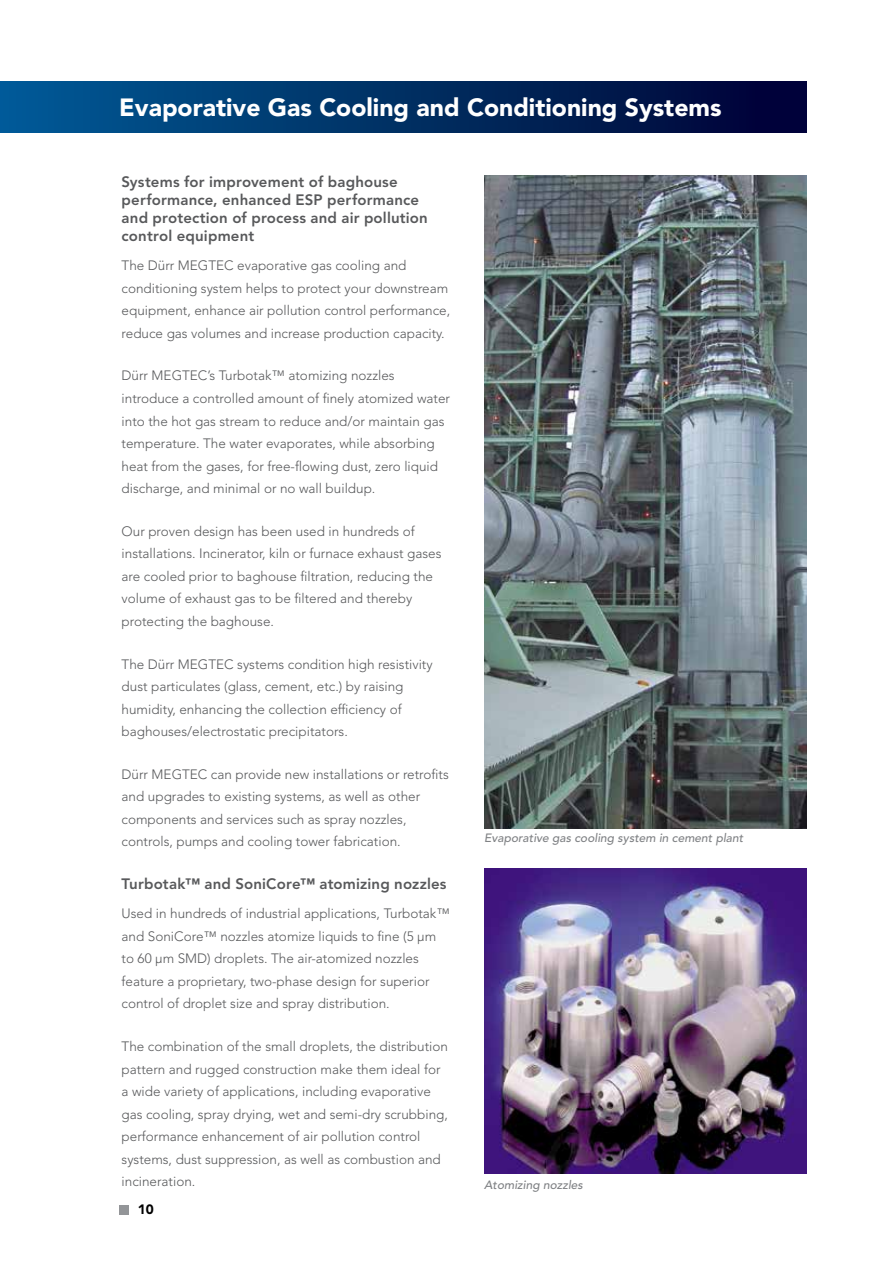
<style>
.page{position:relative;width:894px;height:1264px;background:#fff}
.page>*{position:absolute;margin:0;border:0;box-sizing:border-box;transform-origin:0 0}
.t1{font:900 24.75px "Avenir LT Std";color:#fff}
.t2{font:800 15px/18px "Avenir LT Std";letter-spacing:.01em;color:#58595b}
.t3{font:300 13.5px/22.5px "Avenir LT Std";color:#58595b}
.t4{font:900 13.5px "Avenir LT Std";color:#000}
.t5{font:italic 500 12px "Avenir LT Std";color:#808285}
</style>
<div class="page">
<div style="left:119px;top:1205px;width:10px;height:9px;background:#939598"></div>
<div style="left:0;top:81px;width:805px;height:52px;background:linear-gradient(to right,#005c96,#000133)"></div>
<img style="left:484px;top:868px;width:321px;height:305px">
<img style="left:484px;top:176px;width:321px;height:652px">
<h1 class="t1" style="left:119px;top:93px;width:603px">Evaporative Gas Cooling and Conditioning Systems</h1>
<p class="t2" style="left:122px;top:173px;width:307px">Systems for improvement of baghouse performance, enhanced ESP performance and protection of process and air pollution control equipment</p>
<p class="t3" style="left:122px;top:254px;width:330px">The Dürr MEGTEC evaporative gas cooling and conditioning system helps to protect your downstream equipment, enhance air pollution control performance, reduce gas volumes and increase production capacity.</p>
<p class="t3" style="left:122px;top:365px;width:330px">Dürr MEGTEC’s Turbotak™ atomizing nozzles introduce a controlled amount of finely atomized water into the hot gas stream to reduce and/or maintain gas temperature. The water evaporates, while absorbing heat from the gases, for free-flowing dust, zero liquid discharge, and minimal or no wall buildup.</p>
<p class="t3" style="left:122px;top:520px;width:321px">Our proven design has been used in hundreds of installations. Incinerator, kiln or furnace exhaust gases are cooled prior to baghouse filtration, reducing the volume of exhaust gas to be filtered and thereby protecting the baghouse.</p>
<p class="t3" style="left:122px;top:653px;width:312px">The Dürr MEGTEC systems condition high resistivity dust particulates (glass, cement, etc.) by raising humidity, enhancing the collection efficiency of baghouses/electrostatic precipitators.</p>
<p class="t3" style="left:122px;top:763px;width:328px">Dürr MEGTEC can provide new installations or retrofits and upgrades to existing systems, as well as other components and services such as spray nozzles, controls, pumps and cooling tower fabrication.</p>
<p class="t2" style="left:122px;top:875px;width:326px">Turbotak™ and SoniCore™ atomizing nozzles</p>
<p class="t3" style="left:122px;top:902px;width:329px">Used in hundreds of industrial applications, Turbotak™ and SoniCore™ nozzles atomize liquids to fine (5 μm to 60 μm SMD) droplets. The air-atomized nozzles feature a proprietary, two-phase design for superior control of droplet size and spray distribution.</p>
<p class="t3" style="left:122px;top:1035px;width:328px">The combination of the small droplets, the distribution pattern and rugged construction make them ideal for a wide variety of applications, including evaporative gas cooling, spray drying, wet and semi-dry scrubbing, performance enhancement of air pollution control systems, dust suppression, as well as combustion and incineration.</p>
<p class="t4" style="left:138px;top:1201px;width:17px">10</p>
<p class="t5" style="left:484px;top:831px;width:260px">Evaporative gas cooling system in cement plant</p>
<p class="t5" style="left:484px;top:1177px;width:100px">Atomizing nozzles</p>
</div>
